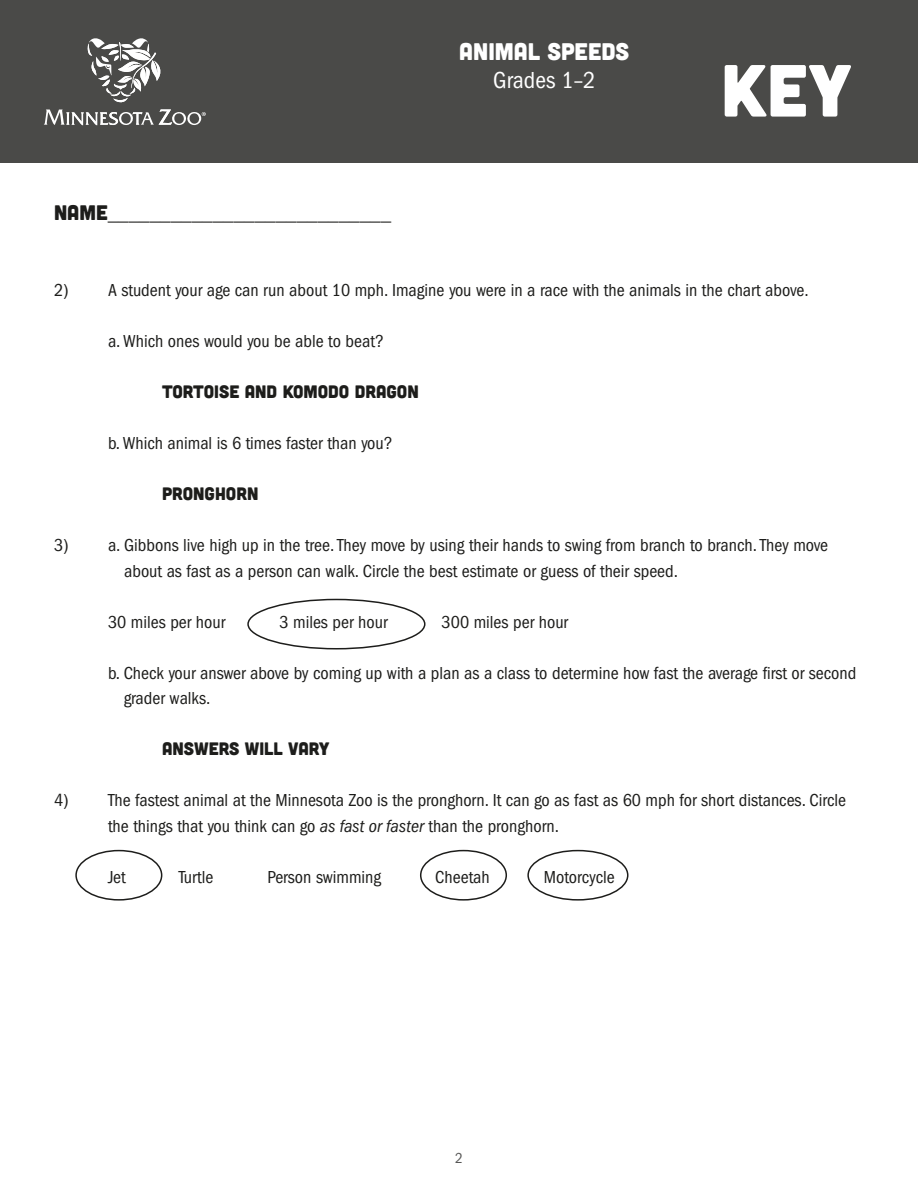
<style>
.page{position:relative;width:918px;height:1188px;background:#fff}
.page>*{position:absolute;margin:0;border:0;box-sizing:border-box;transform-origin:0 0}
.t1{font:24px "Cubano";color:#fff}
.t2{font:condensed 24px "ITC Franklin Gothic Std";color:#fff}
.t3{font:condensed 21px "ITC Franklin Gothic Std";color:#1d1d1b}
.Body{font:condensed 18px/25.5px "ITC Franklin Gothic Std";color:#1d1d1b}
.Body-2{font:18px "Cubano";color:#1d1d1b}
.t4{font:condensed 15px "Franklin Gothic";color:#575756}
.s1{font-family:"Cubano";font-stretch:normal}
.s2{font-family:"Franklin Gothic";font-style:italic}
</style>
<div class="page">
<div style="left:0;top:0;width:918px;height:162px;background:#4a4a48"></div>
<svg style="left:88px;top:38px;width:73px;height:65px"></svg>
<svg style="left:44px;top:109px;width:162px;height:16px"></svg>
<div style="left:247px;top:599px;width:179px;height:51px;border:2px solid #1d1d1b;border-radius:50%"></div>
<div style="left:75px;top:850px;width:87px;height:51px;border:2px solid #1d1d1b;border-radius:50%"></div>
<div style="left:420px;top:850px;width:87px;height:51px;border:2px solid #1d1d1b;border-radius:50%"></div>
<div style="left:527px;top:850px;width:102px;height:51px;border:2px solid #1d1d1b;border-radius:50%"></div>
<svg style="left:725px;top:65px;width:126px;height:52px"></svg>
<p class="t3" style="left:54px;top:201px;width:339px"><span class="s1">NAME</span>___________________________</p>
<p class="t1" style="left:459px;top:36px;width:172px">ANIMAL SPEEDS</p>
<p class="t2" style="left:493px;top:67px;width:104px">Grades 1–2</p>
<p class="Body" style="left:54px;top:278px;width:756px">2) A student your age can run about 10 mph. Imagine you were in a race with the animals in the chart above.</p>
<p class="Body" style="left:108px;top:329px;width:277px">a. Which ones would you be able to beat?</p>
<p class="Body-2" style="left:162px;top:380px;width:258px">TORTOISE AND KOMODO DRAGON</p>
<p class="Body" style="left:108px;top:431px;width:286px">b. Which animal is 6 times faster than you?</p>
<p class="Body-2" style="left:162px;top:482px;width:98px">PRONGHORN</p>
<p class="Body" style="left:124px;top:533px;width:706px;text-indent:-70px">3) a. Gibbons live high up in the tree. They move by using their hands to swing from branch to branch. They move about as fast as a person can walk. Circle the best estimate or guess of their speed.</p>
<p class="Body" style="left:108px;top:609px;width:119px">30 miles per hour</p>
<p class="Body" style="left:279px;top:609px;width:110px">3 miles per hour</p>
<p class="Body" style="left:442px;top:609px;width:128px">300 miles per hour</p>
<p class="Body" style="left:124px;top:660px;width:734px;text-indent:-16px">b. Check your answer above by coming up with a plan as a class to determine how fast the average first or second grader walks.</p>
<p class="Body-2" style="left:162px;top:737px;width:169px">ANSWERS WILL VARY</p>
<p class="Body" style="left:108px;top:788px;width:740px;text-indent:-54px">4) The fastest animal at the Minnesota Zoo is the pronghorn. It can go as fast as 60 mph for short distances. Circle the things that you think can go <span class="s2">as fast or faster</span> than the pronghorn.</p>
<p class="Body" style="left:108px;top:864px;width:19px">Jet</p>
<p class="Body" style="left:179px;top:864px;width:36px">Turtle</p>
<p class="Body" style="left:267px;top:864px;width:115px">Person swimming</p>
<p class="Body" style="left:435px;top:864px;width:56px">Cheetah</p>
<p class="Body" style="left:544px;top:864px;width:73px">Motorcycle</p>
<p class="t4" style="left:455px;top:1149px;width:9px">2</p>
</div>
